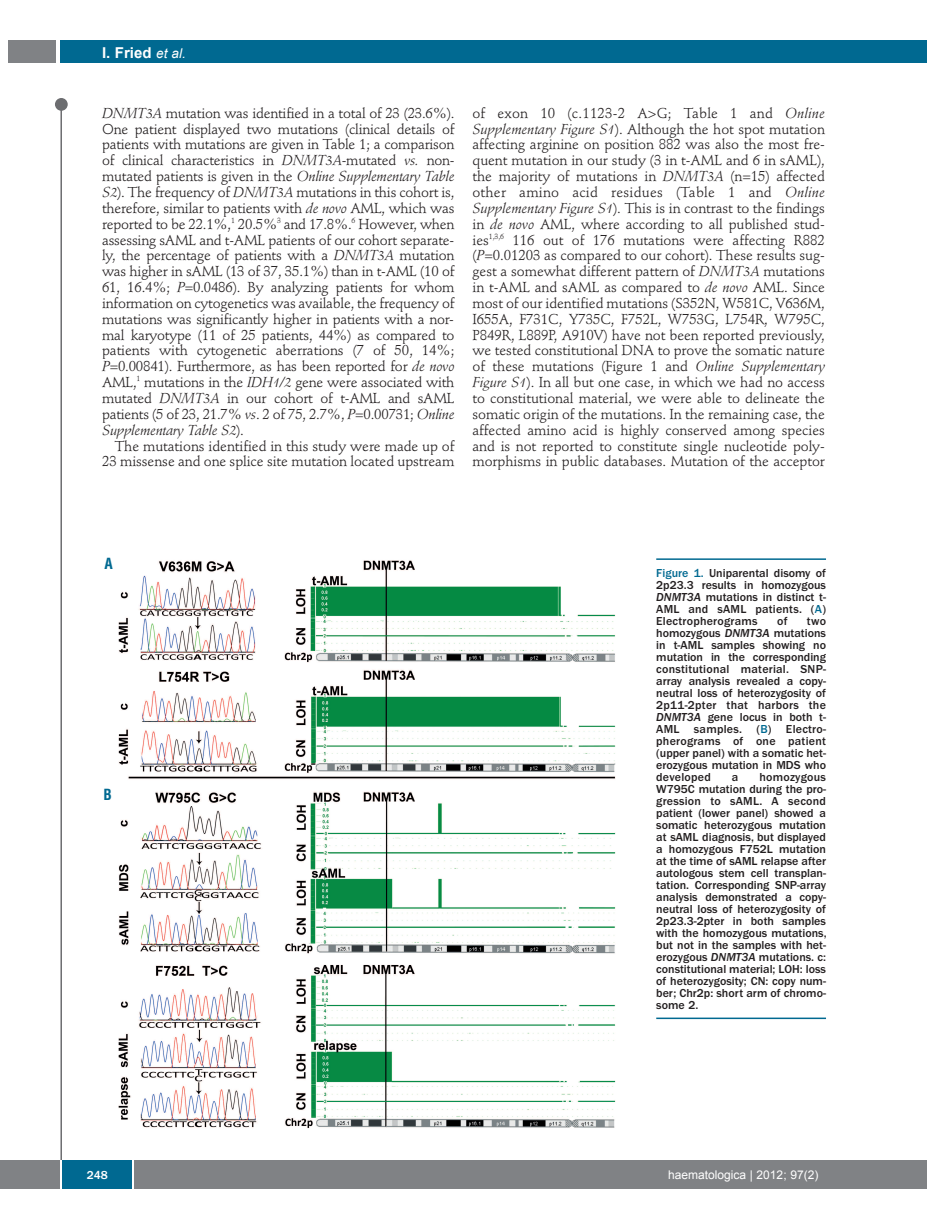
<style>
.page{position:relative;width:927px;height:1225px;background:#fff}
.page>*{position:absolute;margin:0;border:0;box-sizing:border-box;transform-origin:0 0}
.t1{font:700 15px "Arial";color:#fff}
.t2{font:700 condensed 15px "Helvetica";color:#006991}
.t3{font:14.25px/15.9px "Stempel Schneidler";letter-spacing:-.005em;color:#231f20;text-align:justify}
.t4{font:500 12px/12px "Franklin Gothic";color:#231f20;text-align:justify}
.t5{font:12px "Arial";color:#fff}
.t6{font:500 12px "Franklin Gothic";color:#fff}
.s1{font-weight:400;font-style:italic;font-size:13.5px}
.s2{font-style:italic}
.s3{color:#006991}
</style>
<div class="page">
<div style="left:911px;top:40px;width:16px;height:22px;background:#006991"></div>
<div style="left:910px;top:1160px;width:17px;height:28px;background:#808285"></div>
<div style="left:55px;top:98px;width:13px;height:13px;background:#6c6d70;border-radius:50%"></div>
<hr style="left:60px;top:101px;width:2px;height:1061px;background:#6c6d70">
<div style="left:60px;top:40px;width:852px;height:22px;background:#006991"></div>
<div style="left:9px;top:40px;width:47px;height:22px;background:#808285"></div>
<div style="left:0;top:1160px;width:911px;height:28px;background:#808285"></div>
<div style="left:62px;top:1160px;width:71px;height:28px;background:#006991"></div>
<hr style="left:60px;top:1160px;width:2px;height:28px;background:#fff">
<svg style="left:133px;top:1160px;width:1px;height:28px"></svg>
<img style="left:118px;top:560px;width:498px;height:569px">
<hr style="left:656px;top:558px;width:170px;height:2px;background:#006991">
<hr style="left:656px;top:1017px;width:170px;height:2px;background:#006991">
<p class="t1" style="left:102px;top:44px;width:85px">I. Fried <span class="s1">et al.</span></p>
<p class="t3" style="left:102px;top:106px;width:354px"><span class="s2">DNMT3A</span> mutation was identified in a total of 23 (23.6%).<br>One patient displayed two mutations (clinical details of patients with mutations are given in Table 1; a comparison of clinical characteristics in <span class="s2">DNMT3A</span>-mutated <span class="s2">vs.</span> non&shy;mutated patients is given in the <span class="s2">Online Supplementary Table S2</span>). The frequency of <span class="s2">DNMT3A</span> mutations in this cohort is, therefore, similar to patients with <span class="s2">de novo</span> AML, which was reported to be 22.1%,<sup>1</sup> 20.5%<sup>3</sup> and 17.8%.<sup>6</sup> However, when assessing sAML and t-AML patients of our cohort separate&shy;ly, the percentage of patients with a <span class="s2">DNMT3A</span> mutation was higher in sAML (13 of 37, 35.1%) than in t-AML (10 of 61, 16.4%; <span class="s2">P</span>=0.0486). By analyzing patients for whom information on cytogenetics was available, the frequency of mutations was significantly higher in patients with a nor&shy;mal karyotype (11 of 25 patients, 44%) as compared to patients with cytogenetic aberrations (7 of 50, 14%; <span class="s2">P</span>=0.00841). Furthermore, as has been reported for <span class="s2">de novo </span>AML,<sup>1</sup> mutations in the <span class="s2">IDH1/2</span> gene were associated with mutated <span class="s2">DNMT3A</span> in our cohort of t-AML and sAML patients (5 of 23, 21.7% <span class="s2">vs</span>. 2 of 75, 2.7%, <span class="s2">P</span>=0.00731; <span class="s2">Online Supplementary Table S2</span>).</p>
<p class="t3" style="left:102px;top:439px;width:354px;text-align:right">The mutations identified in this study were made up of<br>23 missense and one splice site mutation located upstream</p>
<p class="t3" style="left:472px;top:106px;width:354px">of exon 10 (c.1123-2 A&gt;G; Table 1 and <span class="s2">Online Supplementary Figure S1</span>). Although the hot spot mutation affecting arginine on position 882 was also the most fre&shy;quent mutation in our study (3 in t-AML and 6 in sAML), the majority of mutations in <span class="s2">DNMT3A</span> (n=15) affected other amino acid residues (Table 1 and <span class="s2">Online Supplementary Figure S1</span>). This is in contrast to the findings in <span class="s2">de novo</span> AML, where according to all published stud&shy;ies<sup>1,3,6</sup> 116 out of 176 mutations were affecting R882 (<span class="s2">P</span>=0.01203 as compared to our cohort). These results sug&shy;gest a somewhat different pattern of <span class="s2">DNMT3A</span> mutations in t-AML and sAML as compared to <span class="s2">de novo</span> AML. Since most of our identified mutations (S352N, W581C, V636M, I655A, F731C, Y735C, F752L, W753G, L754R, W795C, P849R, L889P, A910V) have not been reported previously, we tested constitutional DNA to prove the somatic nature of these mutations (Figure 1 and <span class="s2">Online Supplementary Figure S1</span>). In all but one case, in which we had no access to constitutional material, we were able to delineate the somatic origin of the mutations. In the remaining case, the affected amino acid is highly conserved among species and is not reported to constitute single nucleotide poly&shy;morphisms in public databases. Mutation of the acceptor</p>
<p class="t2" style="left:104px;top:555px;width:10px">A</p>
<p class="t2" style="left:104px;top:786px;width:10px">B</p>
<p class="t4" style="left:656px;top:568px;width:171px"><span class="s3">Figure 1.</span> Uniparental disomy of 2p23.3 results in homozygous <span class="s2">DNMT3A</span> mutations in distinct t-AML and sAML patients. (<span class="s3">A</span>)<br>Electropherograms</p>
<p class="t4" style="left:777px;top:616px;width:12px">of</p>
<p class="t4" style="left:656px;top:616px;width:171px;text-indent:151px">two homozygous <span class="s2">DNMT3A</span> mutations in t-AML samples showing no mutation in the corresponding constitutional material. SNP&shy;array analysis revealed a copy&shy;neutral loss of heterozygosity of 2p11-2pter that harbors the <span class="s2">DNMT3A</span> gene locus in both t-AML samples. (<span class="s3">B</span>) Electro&shy;pherograms of one patient (upper panel) with a somatic het&shy;erozygous mutation in MDS who developed</p>
<p class="t4" style="left:656px;top:772px;width:172px;text-indent:103px">homozygous W795C mutation during the pro&shy;gression to sAML. A second patient (lower panel) showed a somatic heterozygous mutation at sAML diagnosis, but displayed a homozygous F752L mutation at the time of sAML relapse after autologous stem cell transplan&shy;tation. Corresponding SNP-array analysis demonstrated a copy&shy;neutral loss of heterozygosity of 2p23.3-2pter in both samples with the homozygous mutations, but not in the samples with het&shy;erozygous <span class="s2">DNMT3A</span> mutations. c: constitutional material; LOH: loss of heterozygosity; CN: copy num&shy;ber; Chr2p: short arm of chromo&shy;some 2.</p>
<p class="t4" style="left:732px;top:772px;width:8px">a</p>
<p class="t6" style="left:87px;top:1171px;width:23px">248</p>
<p class="t5" style="left:668px;top:1168px;width:152px">haematologica | 2012; 97(2)</p>
</div>
